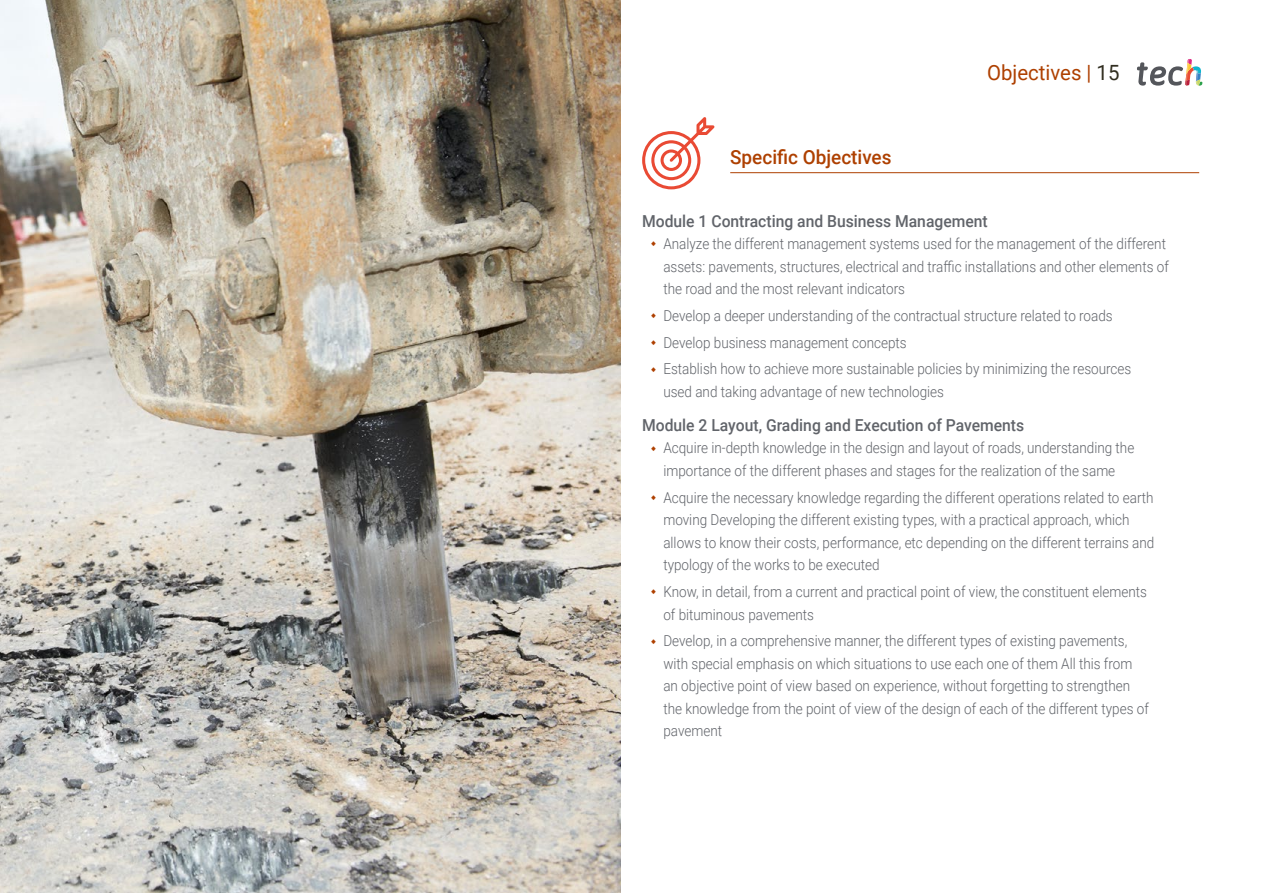
<style>
.page{position:relative;width:1263px;height:893px;background:#fff}
.page>*{position:absolute;margin:0;border:0;box-sizing:border-box;transform-origin:0 0}
.t1{font:21px "Roboto";color:#ae4000}
.t2{font:500 19.5px "Roboto";color:#ae4000}
.t3{font:500 16.5px "Roboto";color:#61646a;scale:.95 1}
.t4{font:300 15px/22.5px "Roboto";color:#61646a;scale:.9 1}
.s1{color:#312e20}
</style>
<div class="page">
<img style="left:0;top:0;width:621px;height:893px">
<hr style="left:730px;top:172px;width:469px;height:1px;background:#ae4000">
<svg style="left:642px;top:117px;width:72px;height:72px"></svg>
<svg style="left:1137px;top:59px;width:65px;height:27px"></svg>
<h2 class="t2" style="left:730px;top:144px;width:163px">Specific Objectives</h2>
<h1 class="t1" style="left:987px;top:57px;width:134px">Objectives | <span class="s1">15</span></h1>
<p class="t3" style="left:642px;top:209px;width:365px">Module 1 Contracting and Business Management</p>
<p class="t4" style="left:663px;top:232px;width:563px">Analyze the different management systems used for the management of the different assets: pavements, structures, electrical and traffic installations and other elements of the road and the most relevant indicators</p>
<p class="t4" style="left:663px;top:302px;width:521px;line-height:26.7px">Develop a deeper understanding of the contractual structure related to roads<br>Develop business management concepts<br>Establish how to achieve more sustainable policies by minimizing the resources</p>
<p class="t4" style="left:663px;top:380px;width:313px">used and taking advantage of new technologies</p>
<p class="t3" style="left:642px;top:414px;width:404px">Module 2 Layout, Grading and Execution of Pavements</p>
<p class="t4" style="left:663px;top:436px;width:525px">Acquire in-depth knowledge in the design and layout of roads, understanding the importance of the different phases and stages for the realization of the same</p>
<p class="t4" style="left:663px;top:486px;width:547px">Acquire the necessary knowledge regarding the different operations related to earth moving Developing the different existing types, with a practical approach, which allows to know their costs, performance, etc depending on the different terrains and typology of the works to be executed</p>
<p class="t4" style="left:663px;top:580px;width:539px">Know, in detail, from a current and practical point of view, the constituent elements of bituminous pavements</p>
<p class="t4" style="left:663px;top:629px;width:541px">Develop, in a comprehensive manner, the different types of existing pavements, with special emphasis on which situations to use each one of them All this from an objective point of view based on experience, without forgetting to strengthen the knowledge from the point of view of the design of each of the different types of pavement</p>
</div>
